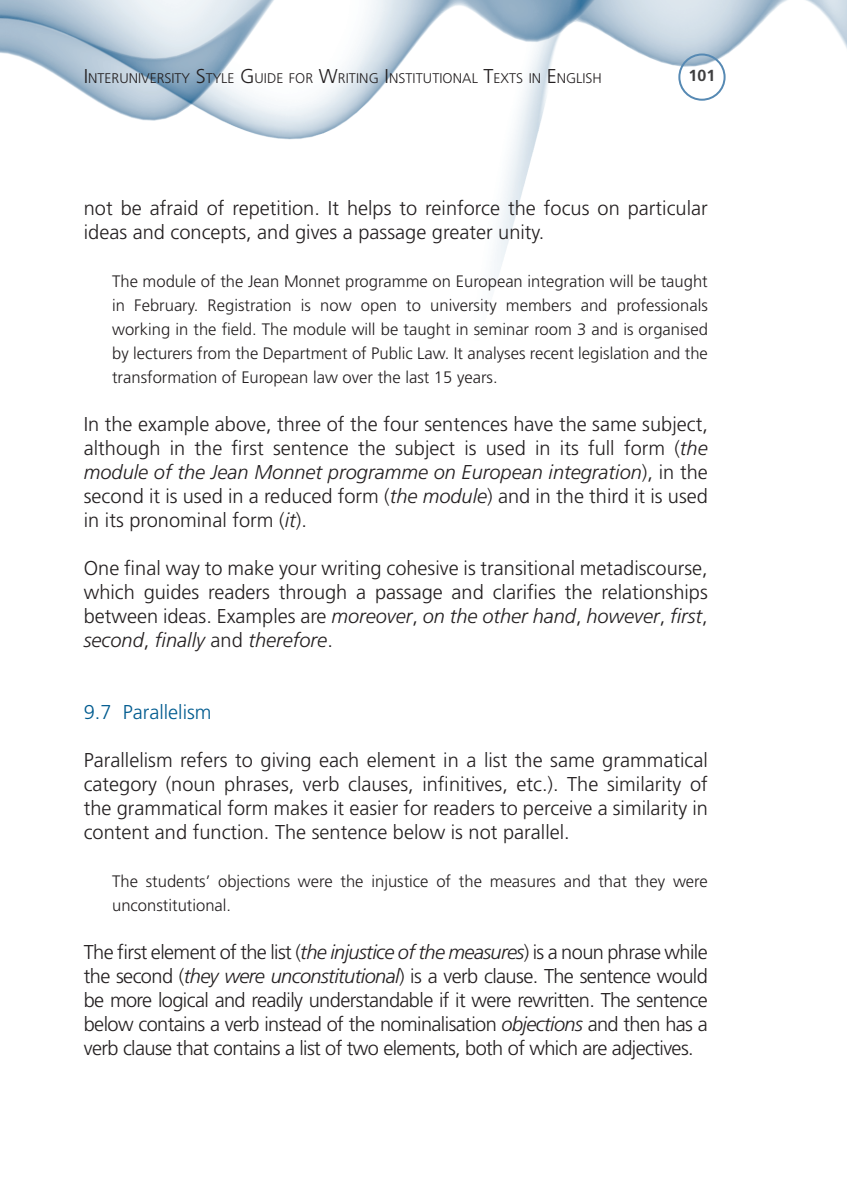
<style>
.page{position:relative;width:847px;height:1188px;background:#fff}
.page>*{position:absolute;margin:0;border:0;box-sizing:border-box;transform-origin:0 0}
.t1{font:300 20px/24px "Frutiger LT";color:#231f20;text-align:justify}
.t2{font:300 20px "Frutiger LT";color:#005b8f}
.t3{font:300 16.6px/24px "Frutiger LT";color:#231f20;text-align:justify}
.t4{font:700 16px "Frutiger LT";color:#3e3e3f}
.t5{font:300 14px "Frutiger LT";color:#231f20}
.s1{font-size:20px}
.s2{font-style:italic}
</style>
<div class="page">
<img style="left:0;top:0;width:846px;height:286px">
<div style="left:678px;top:54px;width:47px;height:47px;border:2px solid #5689b3;border-radius:50%"></div>
<p class="t5" style="left:84px;top:70px;width:517px"><span class="s1">I</span> NTERUNIVERSITY <span class="s1">S</span>TYLE <span class="s1">G</span>UIDE FOR <span class="s1">W</span>RITING <span class="s1">I</span> NSTITUTIONAL <span class="s1">T</span>EXTS IN <span class="s1">E</span> NGLISH</p>
<p class="t4" style="left:688px;top:66px;width:28px">101</p>
<p class="t1" style="left:84px;top:196px;width:625px">not be afraid of repetition. It helps to reinforce the focus on particular ideas and concepts, and gives a passage greater unity.</p>
<p class="t3" style="left:112px;top:269px;width:597px">The module of the Jean Monnet programme on European integration will be taught in February. Registration is now open to university members and professionals working in the field. The module will be taught in seminar room 3 and is organised by lecturers from the Department of Public Law. It analyses recent legislation and the transformation of European law over the last 15 years.</p>
<p class="t1" style="left:84px;top:412px;width:625px">In the example above, three of the four sentences have the same subject, although in the first sentence the subject is used in its full form (<span class="s2">the module of the Jean Monnet programme on European integration</span>), in the second it is used in a reduced form (<span class="s2">the module</span>) and in the third it is used in its pronominal form (<span class="s2">it</span>).</p>
<p class="t1" style="left:84px;top:556px;width:625px">One final way to make your writing cohesive is transitional metadiscourse, which guides readers through a passage and clarifies the relationships between ideas. Examples are <span class="s2">moreover</span>, <span class="s2">on the other hand</span>, <span class="s2">however</span>, <span class="s2">first</span>, <span class="s2">second</span>, <span class="s2">finally</span> and <span class="s2">therefore</span>.</p>
<p class="t2" style="left:84px;top:700px;width:129px">9.7 Parallelism</p>
<p class="t1" style="left:84px;top:748px;width:625px">Parallelism refers to giving each element in a list the same grammatical category (noun phrases, verb clauses, infinitives, etc.). The similarity of the grammatical form makes it easier for readers to perceive a similarity in content and function. The sentence below is not parallel.</p>
<p class="t3" style="left:112px;top:869px;width:597px">The students’ objections were the injustice of the measures and that they were unconstitutional.</p>
<p class="t1" style="left:84px;top:940px;width:625px">The first element of the list (<span class="s2">the injustice of the measures</span>) is a noun phrase while the second (<span class="s2">they were unconstitutional</span>) is a verb clause. The sentence would be more logical and readily understandable if it were rewritten. The sentence below contains a verb instead of the nominalisation <span class="s2">objections</span> and then has a verb clause that contains a list of two elements, both of which are adjectives.</p>
</div>
